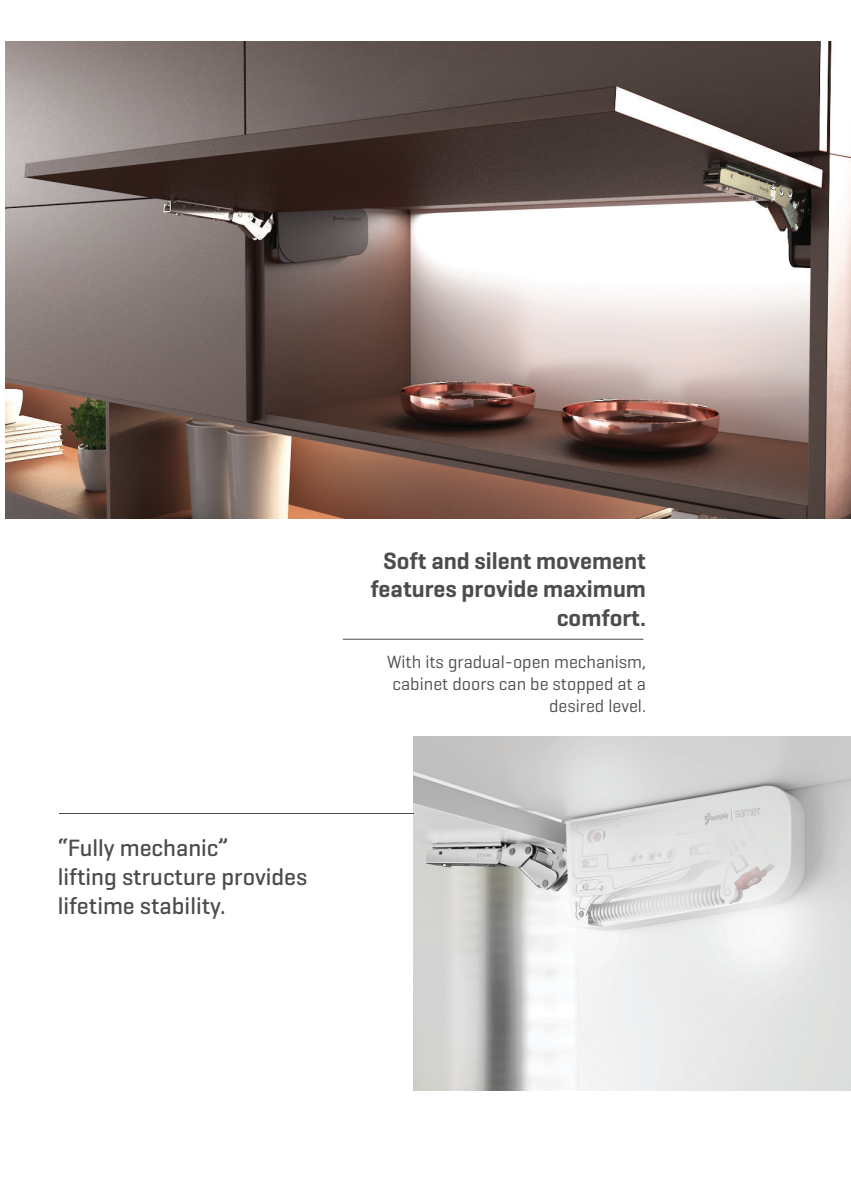
<style>
.page{position:relative;width:851px;height:1191px;background:#fff}
.page>*{position:absolute;margin:0;border:0;box-sizing:border-box;transform-origin:0 0}
.t1{font:500 24px/28.8px "Geogrotesque";color:#4b4c4d}
.t2{font:600 24px/28.8px "Geogrotesque";color:#4b4c4d;text-align:right}
.t3{font:18px/21.6px "Geogrotesque";color:#4b4c4d;text-align:right}
</style>
<div class="page">
<hr style="left:343px;top:638px;width:300px;height:1px;background:#4b4c4d">
<img style="left:413px;top:736px;width:437px;height:355px">
<hr style="left:59px;top:813px;width:354px;height:1px;background:#4b4c4d">
<img style="left:6px;top:42px;width:844px;height:476px">
<h1 class="t1" style="left:58px;top:833px;width:251px">“Fully mechanic”<br>lifting structure provides lifetime stability.</h1>
<h1 class="t2" style="left:370px;top:546px;width:277px">Soft and silent movement features provide maximum comfort.</h1>
<p class="t3" style="left:387px;top:651px;width:260px">With its gradual-open mechanism, cabinet doors can be stopped at a desired level.</p>
</div>
